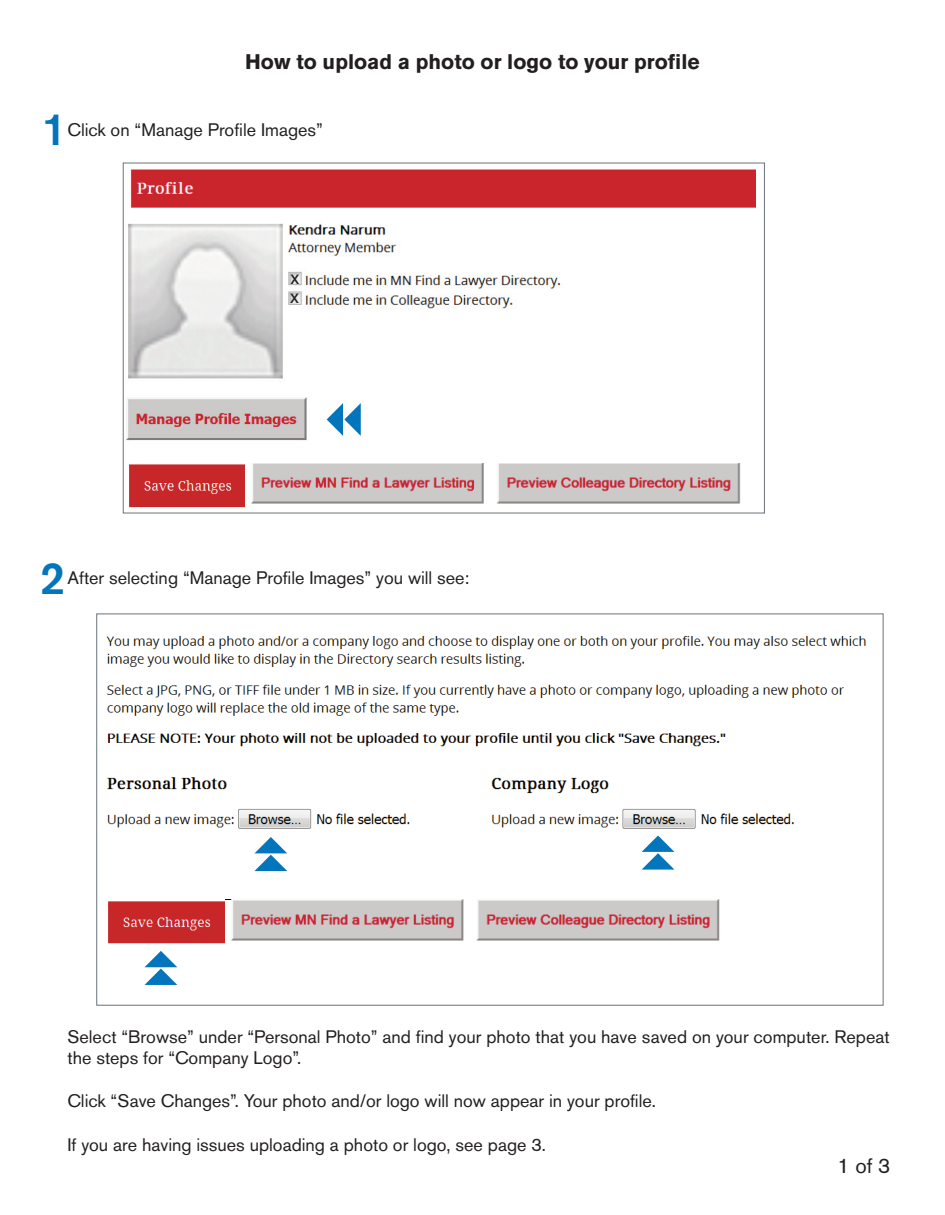
<style>
.page{position:relative;width:945px;height:1215px;background:#fff}
.page>*{position:absolute;margin:0;border:0;box-sizing:border-box;transform-origin:0 0}
.t1{font:500 45px "Akzidenz Grotesk BE";color:#0375bc}
.t2{font:700 21px "Akzidenz Grotesk BE";color:#231f20}
.t3{font:21px "Akzidenz Grotesk BE";color:#231f20}
.t4{font:18px/21.6px "Akzidenz Grotesk BE";color:#231f20}
.t5{font:18px/19.8px "Helvetica";color:#231f20}
</style>
<div class="page">
<img style="left:122px;top:163px;width:633px;height:230px">
<div style="left:126px;top:211px;width:161px;height:208px;background:#fff"></div>
<img style="left:128px;top:223px;width:155px;height:156px">
<img style="left:125px;top:388px;width:183px;height:53px">
<img style="left:106px;top:635px;width:760px;height:194px">
<img style="left:129px;top:464px;width:116px;height:44px">
<img style="left:246px;top:463px;width:519px;height:51px">
<img style="left:108px;top:899px;width:124px;height:45px">
<img style="left:225px;top:900px;width:495px;height:44px">
<p class="t2" style="left:245px;top:54px;width:456px">How to upload a photo or logo to your profile</p>
<h1 class="t1" style="left:42px;top:113px;width:27px">1</h1>
<p class="t4" style="left:68px;top:121px;width:257px">Click on “Manage Profile Images”</p>
<p class="t5" style="left:290px;top:267px;width:11px">x x</p>
<h1 class="t1" style="left:40px;top:562px;width:27px">2</h1>
<p class="t4" style="left:68px;top:568px;width:404px">After selecting “Manage Profile Images” you will see:</p>
<p class="t4" style="left:67px;top:1028px;width:824px">Select “Browse” under “Personal Photo” and find your photo that you have saved on your computer. Repeat the steps for “Company Logo”.</p>
<p class="t4" style="left:67px;top:1092px;width:590px">Click “Save Changes”. Your photo and/or logo will now appear in your profile.</p>
<p class="t4" style="left:67px;top:1136px;width:480px">If you are having issues uploading a photo or logo, see page 3.</p>
<p class="t3" style="left:837px;top:1158px;width:54px">1of3</p>
</div>
